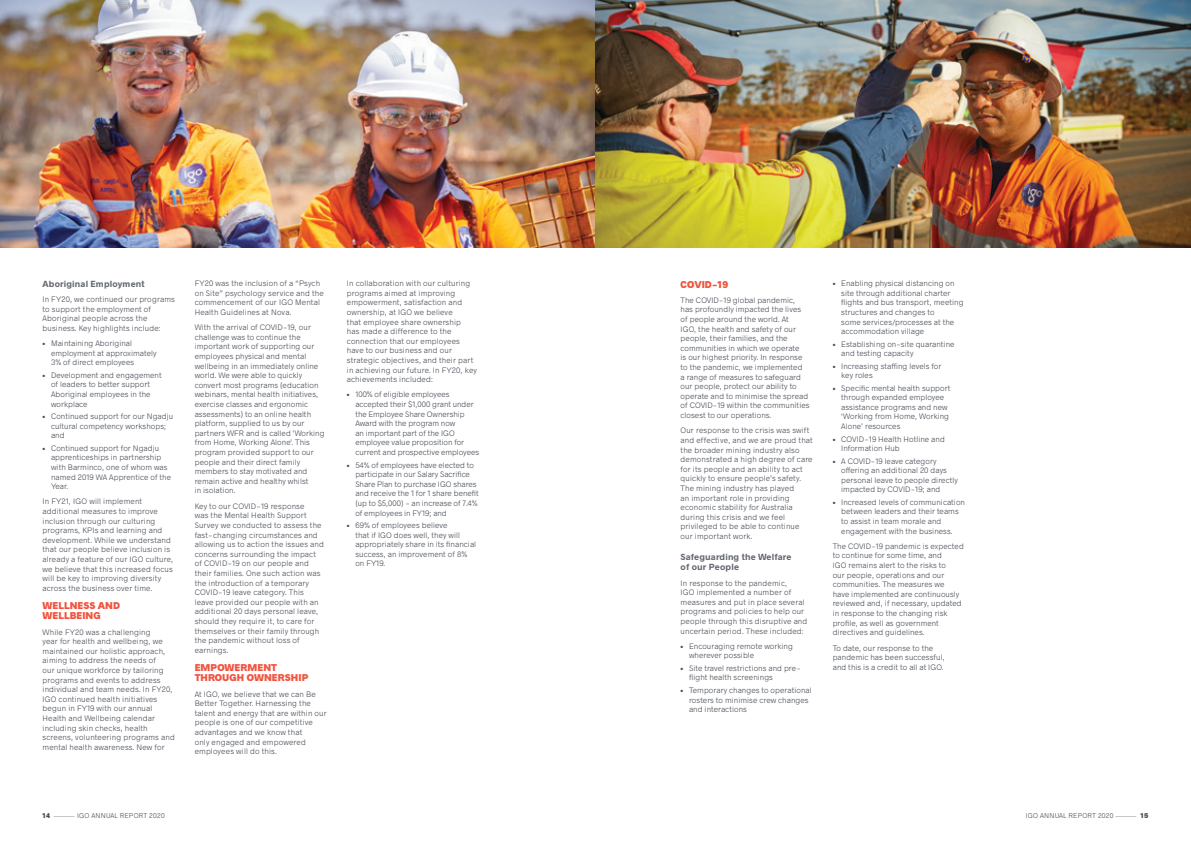
<style>
.page{position:relative;width:1191px;height:842px;background:#fff}
.page>*{position:absolute;margin:0;border:0;box-sizing:border-box;transform-origin:0 0}
.t1{font:900 10px/10px "Radnika";letter-spacing:.01em;color:#f0543f}
.t2{font:700 9px/10px "Radnika";letter-spacing:.02em;color:#636770}
.t3{font:300 8px/9.6px "Radnika";letter-spacing:.01em;color:#474c55}
.t4{font:300 7px "Radnika";letter-spacing:.03em;color:#474c55;scale:3 1}
.t5{font:300 7px "Radnika";letter-spacing:.03em;color:#474c55}
.s1{font-weight:900}
</style>
<div class="page">
<img style="left:0;top:0;width:595px;height:247px">
<img style="left:595px;top:0;width:596px;height:247px">
<p class="t2" style="left:43px;top:278px;width:104px">Aboriginal Employment</p>
<p class="t3" style="left:43px;top:294px;width:134px">In FY20, we continued our programs to support the employment of<br>Aboriginal people across the business. Key highlights include:</p>
<p class="t3" style="left:51px;top:338px;width:107px;text-indent:-9px">• Maintaining Aboriginal employment at approximately<br>3% of direct employees</p>
<p class="t3" style="left:51px;top:370px;width:112px;text-indent:-9px">• Development and engagement of leaders to better support<br>Aboriginal employees in the workplace</p>
<p class="t3" style="left:51px;top:411px;width:124px;text-indent:-9px">• Continued support for our Ngadju cultural competency workshops; and</p>
<p class="t3" style="left:51px;top:443px;width:122px;text-indent:-9px">• Continued support for Ngadju apprenticeships in partnership with Barminco, one of whom was named 2019 WA Apprentice of the<br>Year.</p>
<p class="t3" style="left:43px;top:496px;width:132px">In FY21, IGO will implement additional measures to improve inclusion through our culturing programs, KPIs and learning and development. While we understand that our people believe inclusion is already a feature of our IGO culture, we believe that this increased focus will be key to improving diversity across the business over time.</p>
<p class="t1" style="left:43px;top:600px;width:79px">WELLNESS AND<br>WELLBEING</p>
<p class="t3" style="left:43px;top:627px;width:134px">While FY20 was a challenging<br>year for health and wellbeing, we maintained our holistic approach, aiming to address the needs of<br>our unique workforce by tailoring programs and events to address individual and team needs. In FY20,<br>IGO continued health initiatives begun in FY19 with our annual<br>Health and Wellbeing calendar including skin checks, health screens, volunteering programs and mental health awareness. New for</p>
<p class="t3" style="left:195px;top:278px;width:131px">FY20 was the inclusion of a “Psych on Site” psychology service and the commencement of our IGO Mental<br>Health Guidelines at Nova.</p>
<p class="t3" style="left:195px;top:322px;width:131px">With the arrival of COVID-19, our challenge was to continue the important work of supporting our employees physical and mental wellbeing in an immediately online world. We were able to quickly convert most programs (education webinars, mental health initiatives, exercise classes and ergonomic assessments) to an online health platform, supplied to us by our partners WFR and is called 'Working from Home, Working Alone'. This program provided support to our people and their direct family members to stay motivated and remain active and healthy whilst<br>in isolation.</p>
<p class="t3" style="left:195px;top:501px;width:131px">Key to our COVID-19 response<br>was the Mental Health Support<br>Survey we conducted to assess the fast-changing circumstances and allowing us to action the issues and concerns surrounding the impact of COVID-19 on our people and their families. One such action was the introduction of a temporary<br>COVID-19 leave category. This leave provided our people with an additional 20 days personal leave, should they require it, to care for themselves or their family through the pandemic without loss of earnings.</p>
<p class="t1" style="left:195px;top:662px;width:115px">EMPOWERMENT<br>THROUGH OWNERSHIP</p>
<p class="t3" style="left:195px;top:688px;width:134px">At IGO, we believe that we can Be<br>Better Together. Harnessing the talent and energy that are within our people is one of our competitive advantages and we know that<br>only engaged and empowered employees will do this.</p>
<p class="t3" style="left:347px;top:278px;width:131px">In collaboration with our culturing programs aimed at improving empowerment, satisfaction and ownership, at IGO we believe<br>that employee share ownership<br>has made a difference to the connection that our employees have to our business and our strategic objectives, and their part in achieving our future. In FY20, key achievements included:</p>
<p class="t3" style="left:355px;top:389px;width:125px;text-indent:-9px">• 100% of eligible employees accepted their $1,000 grant under the Employee Share Ownership<br>Award with the program now<br>an important part of the IGO employee value proposition for current and prospective employees</p>
<p class="t3" style="left:355px;top:459px;width:125px;text-indent:-9px">• 54% of employees have elected to participate in our Salary Sacrifice<br>Share Plan to purchase IGO shares and receive the 1 for 1 share benefit (up to $5,000) - an increase of 7.4% of employees in FY19; and</p>
<p class="t3" style="left:355px;top:520px;width:122px;text-indent:-9px">• 69% of employees believe<br>that if IGO does well, they will appropriately share in its financial success, an improvement of 8% on FY19.</p>
<p class="t1" style="left:680px;top:279px;width:49px">COVID-19</p>
<p class="t3" style="left:680px;top:295px;width:130px">The COVID-19 global pandemic, has profoundly impacted the lives of people around the world. At<br>IGO, the health and safety of our people, their families, and the communities in which we operate<br>is our highest priority. In response to the pandemic, we implemented<br>a range of measures to safeguard our people, protect our ability to operate and to minimise the spread of COVID-19 within the communities closest to our operations.</p>
<p class="t3" style="left:680px;top:425px;width:134px">Our response to the crisis was swift and effective, and we are proud that the broader mining industry also demonstrated a high degree of care for its people and an ability to act quickly to ensure people’s safety.<br>The mining industry has played<br>an important role in providing economic stability for Australia during this crisis and we feel privileged to be able to continue our important work.</p>
<p class="t2" style="left:680px;top:552px;width:112px">Safeguarding the Welfare of our People</p>
<p class="t3" style="left:680px;top:577px;width:128px">In response to the pandemic,<br>IGO implemented a number of measures and put in place several programs and policies to help our people through this disruptive and uncertain period. These included:</p>
<p class="t3" style="left:689px;top:641px;width:105px;text-indent:-9px">• Encouraging remote working wherever possible</p>
<p class="t3" style="left:689px;top:663px;width:113px;text-indent:-9px">• Site travel restrictions and pre&shy;flight health screenings</p>
<p class="t3" style="left:689px;top:685px;width:124px;text-indent:-9px">• Temporary changes to operational rosters to minimise crew changes and interactions</p>
<p class="t3" style="left:841px;top:278px;width:124px;text-indent:-9px">• Enabling physical distancing on site through additional charter flights and bus transport, meeting structures and changes to<br>some services/processes at the accommodation village</p>
<p class="t3" style="left:841px;top:339px;width:115px;text-indent:-9px">• Establishing on-site quarantine and testing capacity</p>
<p class="t3" style="left:841px;top:361px;width:102px;text-indent:-9px">• Increasing staffing levels for key roles</p>
<p class="t3" style="left:841px;top:383px;width:111px;text-indent:-9px">• Specific mental health support through expanded employee assistance programs and new ‘Working from Home, Working<br>Alone’ resources</p>
<p class="t3" style="left:841px;top:433px;width:105px;text-indent:-9px">• COVID-19 Health Hotline and<br>Information Hub</p>
<p class="t3" style="left:841px;top:456px;width:118px;text-indent:-9px">• A COVID-19 leave category offering an additional 20 days personal leave to people directly impacted by COVID-19; and</p>
<p class="t3" style="left:841px;top:497px;width:125px;text-indent:-9px">• Increased levels of communication between leaders and their teams to assist in team morale and engagement with the business.</p>
<p class="t3" style="left:832px;top:541px;width:133px">The COVID-19 pandemic is expected to continue for some time, and<br>IGO remains alert to the risks to<br>our people, operations and our communities. The measures we<br>have implemented are continuously reviewed and, if necessary, updated in response to the changing risk profile, as well as government directives and guidelines.</p>
<p class="t3" style="left:832px;top:642px;width:113px">To date, our response to the pandemic has been successful, and this is a credit to all at IGO.</p>
<p class="t4" style="left:43px;top:811px;width:42px"><span class="s1">14</span> —IGO ANNUAL REPORT 2020</p>
<p class="t5" style="left:1026px;top:811px;width:124px">IGO ANNUAL REPORT 2020 — <span class="s1">15</span></p>
</div>
